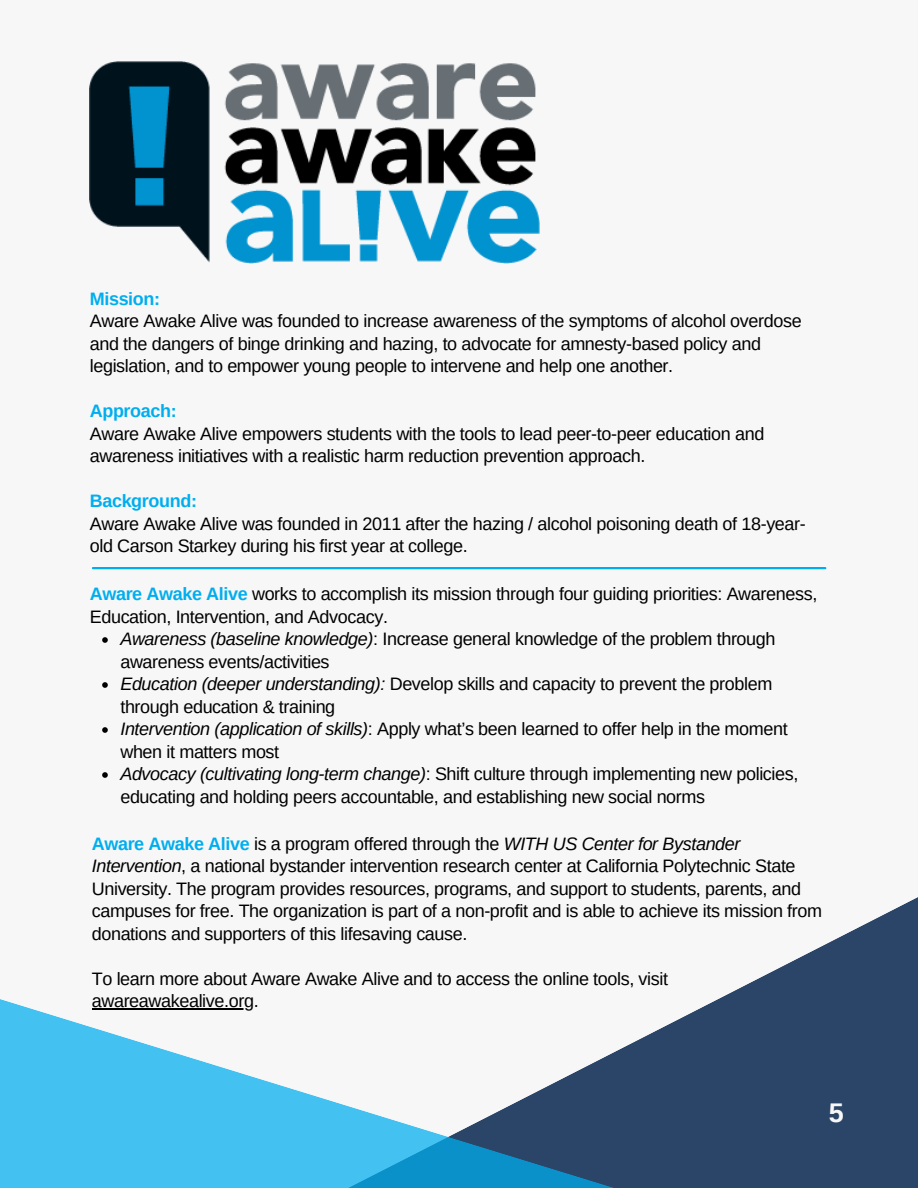
<style>
.page{position:relative;width:918px;height:1188px;background:#f7f7f7}
.page>*{position:absolute;margin:0;border:0;box-sizing:border-box;transform-origin:0 0}
.t1{font:700 27px "Arimo";color:#f7f7f7}
.t2{font:18px/22.5px "Arimo";letter-spacing:-.02em;color:#000}
.t3{font:700 18px "Arimo";letter-spacing:-.02em;color:#00aeef}
.s1{font-weight:700;color:#00aeef}
.s2{font-style:italic}
</style>
<div class="page">
<svg style="left:779px;top:897px;width:139px;height:291px;background:#445b79"></svg>
<svg style="left:0;top:968px;width:788px;height:220px"></svg>
<img style="left:90px;top:61px;width:450px;height:203px">
<svg style="left:102px;top:637px;width:6px;height:6px"></svg>
<svg style="left:102px;top:682px;width:6px;height:6px"></svg>
<svg style="left:102px;top:727px;width:6px;height:6px"></svg>
<svg style="left:102px;top:772px;width:6px;height:6px"></svg>
<hr style="left:93px;top:567px;width:732px;height:2px;background:#00aeef">
<hr style="left:92px;top:1008px;width:162px;height:1px;background:#000">
<p class="t3" style="left:90px;top:288px;width:72px">Mission:</p>
<p class="t2" style="left:90px;top:310px;width:713px">Aware Awake Alive was founded to increase awareness of the symptoms of alcohol overdose and the dangers of binge drinking and hazing, to advocate for amnesty-based policy and legislation, and to empower young people to intervene and help one another.</p>
<p class="t3" style="left:90px;top:401px;width:88px">Approach:</p>
<p class="t2" style="left:90px;top:422px;width:676px">Aware Awake Alive empowers students with the tools to lead peer-to-peer education and awareness initiatives with a realistic harm reduction prevention approach.</p>
<p class="t3" style="left:90px;top:491px;width:109px">Background:</p>
<p class="t2" style="left:90px;top:512px;width:718px">Aware Awake Alive was founded in 2011 after the hazing / alcohol poisoning death of 18-year&shy;old Carson Starkey during his first year at college.</p>
<p class="t2" style="left:90px;top:583px;width:729px"><span class="s1">Aware Awake Alive</span> works to accomplish its mission through four guiding priorities: Awareness,<br>Education, Intervention, and Advocacy.</p>
<p class="t2" style="left:120px;top:628px;width:680px"><span class="s2">Awareness (baseline knowledge)</span>: Increase general knowledge of the problem through awareness events/activities<br><span class="s2">Education (deeper understanding):</span> Develop skills and capacity to prevent the problem through education &amp; training<br><span class="s2">Intervention (application of skills)</span>: Apply what’s been learned to offer help in the moment when it matters most<br><span class="s2">Advocacy (cultivating long-term change)</span>: Shift culture through implementing new policies, educating and holding peers accountable, and establishing new social norms</p>
<p class="t2" style="left:92px;top:832px;width:732px"><span class="s1">Aware Awake Alive</span> is a program offered through the <span class="s2">WITH US Center for Bystander Intervention</span>, a national bystander intervention research center at California Polytechnic State University. The program provides resources, programs, and support to students, parents, and campuses for free. The organization is part of a non-profit and is able to achieve its mission from donations and supporters of this lifesaving cause.</p>
<p class="t2" style="left:92px;top:967px;width:578px">To learn more about Aware Awake Alive and to access the online tools, visit awareawakealive.org.</p>
<h1 class="t1" style="left:829px;top:1097px;width:17px">5</h1>
</div>
